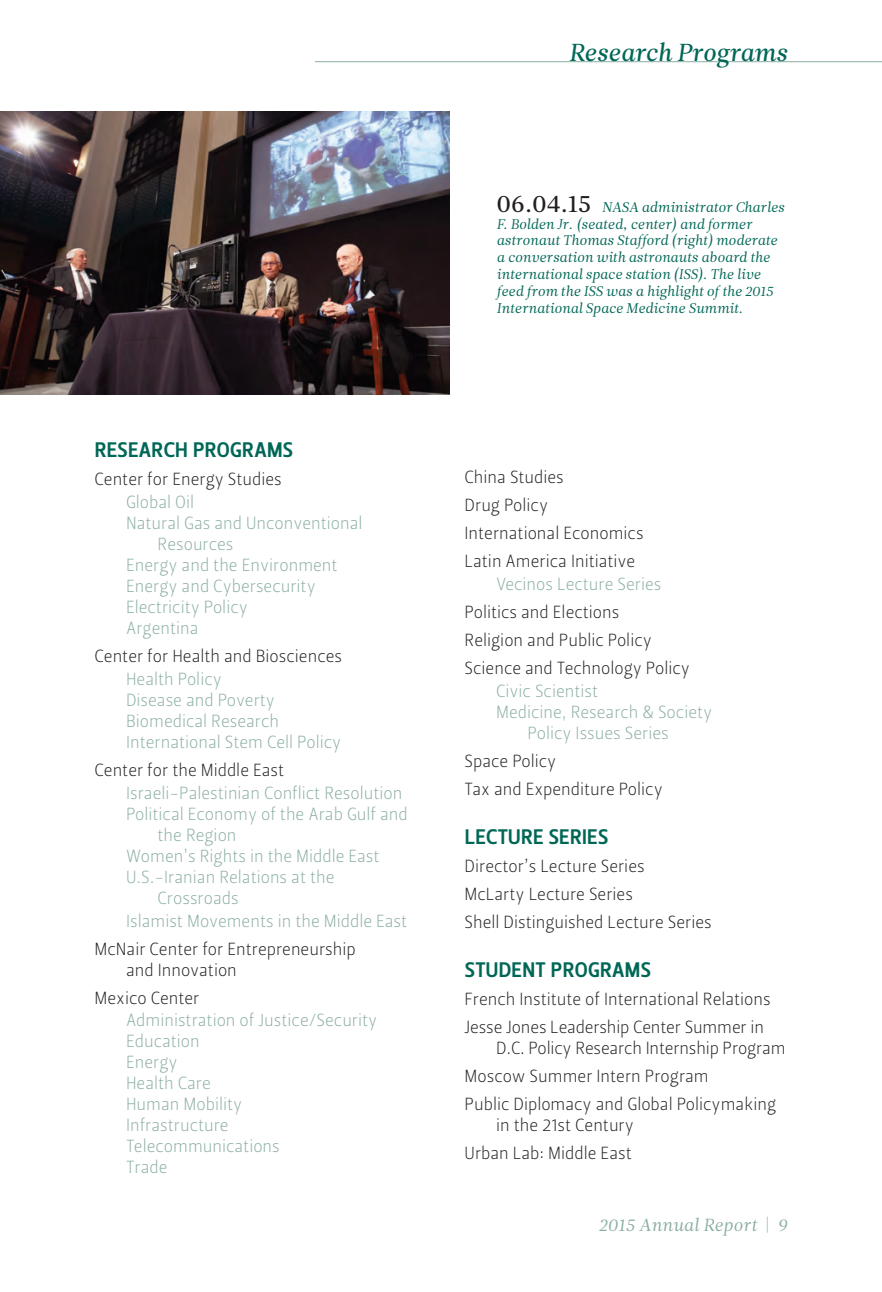
<style>
.page{position:relative;width:882px;height:1292px;background:#fff}
.page>*{position:absolute;margin:0;border:0;box-sizing:border-box;transform-origin:0 0}
.t1{font:24.5px "Leitura News Italic 2";letter-spacing:-.01em;color:#006756}
.t2{font:21px "Leitura Sans Grot 3";letter-spacing:.015em;color:#006756}
.t3{font:17.5px/28px "Leitura Sans Grot 1";color:#231f20}
.t4{font:17.5px/21px "Leitura Sans Grot 1";color:#8baea1}
.t5{font:17.5px "Leitura News Italic 1";color:#8baea1}
.t6{font:14px/16.8px "Leitura News Italic 1";letter-spacing:-.01em;color:#006756}
.s1{font-family:"Leitura News Roman 2";font-size:24.5px;color:#231f20}
.s2{font-family:"Leitura News Roman 1"}
</style>
<div class="page">
<hr style="left:315px;top:61px;width:567px;height:1px;background:#8baea1">
<img style="left:0;top:111px;width:450px;height:283px">
<p class="t2" style="left:95px;top:438px;width:200px">RESEARCH PROGRAMS</p>
<p class="t3" style="left:95px;top:465px;width:189px">Center for Energy Studies</p>
<p class="t4" style="left:126px;top:492px;width:70px">Global Oil</p>
<p class="t4" style="left:126px;top:513px;width:238px">Natural Gas and Unconventional</p>
<p class="t4" style="left:158px;top:534px;width:78px">Resources</p>
<p class="t4" style="left:126px;top:555px;width:213px">Energy and the Environment</p>
<p class="t4" style="left:126px;top:576px;width:191px">Energy and Cybersecurity</p>
<p class="t4" style="left:126px;top:597px;width:123px">Electricity Policy</p>
<p class="t4" style="left:126px;top:618px;width:74px">Argentina</p>
<p class="t3" style="left:95px;top:642px;width:249px">Center for Health and Biosciences</p>
<p class="t4" style="left:126px;top:668px;width:217px">Health Policy<br>Disease and Poverty<br>Biomedical Research<br>International Stem Cell Policy</p>
<p class="t3" style="left:95px;top:756px;width:191px">Center for the Middle East</p>
<p class="t4" style="left:126px;top:782px;width:278px">Israeli-Palestinian Conflict Resolution</p>
<p class="t4" style="left:126px;top:803px;width:283px">Political Economy of the Arab Gulf and</p>
<p class="t4" style="left:158px;top:824px;width:81px">the Region</p>
<p class="t4" style="left:126px;top:845px;width:255px">Women’s Rights in the Middle East</p>
<p class="t4" style="left:126px;top:866px;width:210px">U.S.-Iranian Relations at the</p>
<p class="t4" style="left:158px;top:887px;width:83px">Crossroads</p>
<p class="t4" style="left:126px;top:910px;width:283px">Islamist Movements in the Middle East</p>
<p class="t3" style="left:126px;top:938px;width:231px;line-height:21px;text-indent:-32px">McNair Center for Entrepreneurship and Innovation</p>
<p class="t3" style="left:95px;top:983px;width:106px">Mexico Center</p>
<p class="t4" style="left:126px;top:1010px;width:253px">Administration of Justice/Security<br>Education<br>Energy<br>Health Care<br>Human Mobility<br>Infrastructure<br>Telecommunications<br>Trade</p>
<h1 class="t1" style="left:569px;top:38px;width:220px">Research Programs</h1>
<p class="t6" style="left:497px;top:199px;width:290px"><span class="s1">06.04.15</span> NASA administrator Charles F. Bolden Jr. (seated, center) and former astronaut Thomas Stafford (right) moderate a conversation with astronauts aboard the international space station (ISS). The live feed from the ISS was a highlight of the 2015<br>International Space Medicine Summit.</p>
<p class="t3" style="left:465px;top:464px;width:181px">China Studies<br>Drug Policy<br>International Economics<br>Latin America Initiative</p>
<p class="t4" style="left:496px;top:574px;width:167px">Vecinos Lecture Series</p>
<p class="t3" style="left:465px;top:598px;width:227px">Politics and Elections<br>Religion and Public Policy<br>Science and Technology Policy</p>
<p class="t4" style="left:496px;top:681px;width:104px">Civic Scientist</p>
<p class="t4" style="left:496px;top:702px;width:218px">Medicine, Research &amp; Society</p>
<p class="t4" style="left:528px;top:723px;width:143px">Policy Issues Series</p>
<p class="t3" style="left:465px;top:747px;width:200px">Space Policy<br>Tax and Expenditure Policy</p>
<p class="t2" style="left:465px;top:824px;width:145px">LECTURE SERIES</p>
<p class="t3" style="left:465px;top:852px;width:249px">Director’s Lecture Series<br>McLarty Lecture Series<br>Shell Distinguished Lecture Series</p>
<p class="t2" style="left:465px;top:957px;width:188px">STUDENT PROGRAMS</p>
<p class="t3" style="left:465px;top:985px;width:308px">French Institute of International Relations<br>Jesse Jones Leadership Center Summer in</p>
<p class="t3" style="left:465px;top:1034px;width:322px;text-indent:32px">D.C. Policy Research Internship Program<br>Moscow Summer Intern Program<br>Public Diplomacy and Global Policymaking</p>
<p class="t3" style="left:465px;top:1111px;width:171px;text-align:right">in the 21st Century<br>Urban Lab: Middle East</p>
<p class="t5" style="left:599px;top:1214px;width:190px">2015 Annual Report <span class="s2">|</span> 9</p>
</div>
